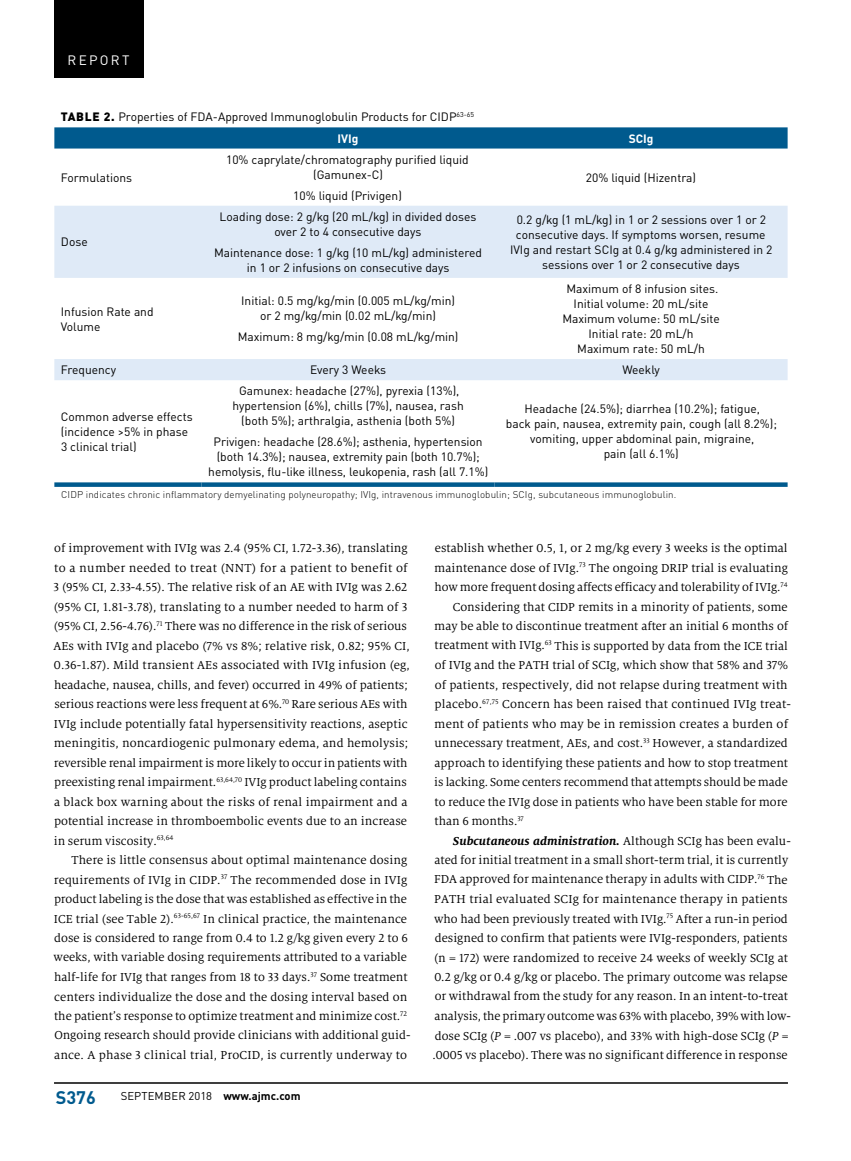
<style>
.page{position:relative;width:851px;height:1161px;background:#fff}
.page>*{position:absolute;margin:0;border:0;box-sizing:border-box;transform-origin:0 0}
.t1{font:700 18px "DINOT";color:#005a8e}
.t2{font:13.5px "DINOT";letter-spacing:.17em;color:#fff}
.t3{font:12.75px/19.5px "Milo Serif OT";color:#000}
.t4{font:italic 700 12.75px "Milo Serif OT";color:#000}
.t5{font:12px/15px "DINOT";color:#000;text-align:center}
.t6{font:700 12px "DINOT";color:#fff}
.t7{font:11.25px "DINOT";letter-spacing:.01em;color:#000}
.t8{font:300 9.75px "DINOT";letter-spacing:.01em;color:#000}
.s1{font-weight:900}
.s2{font-weight:700;color:#fff}
.s3{font-weight:700}
.s4{font-weight:400;font-style:normal}
.s5{font-style:italic}
</style>
<div class="page">
<hr style="left:54px;top:1082px;width:734px;height:2px;background:#000">
<div style="left:54px;top:0;width:89px;height:78px;background:#000"></div>
<svg style="left:54px;top:127px;width:733px;height:22px"></svg>
<svg style="left:54px;top:206px;width:733px;height:174px;fill:#dfeaf7"></svg>
<div style="left:54px;top:482px;width:147px;height:5px;background:#005a8e"></div>
<div style="left:201px;top:482px;width:293px;height:5px;background:#005a8e"></div>
<div style="left:494px;top:482px;width:293px;height:5px;background:#005a8e"></div>
<p class="t2" style="left:68px;top:52px;width:63px">REPORT</p>
<p class="t5" style="left:337px;top:106px;width:138px;line-height:21.1px;text-align:left;text-indent:-277px"><span class="s1">TABLE 2.</span> Properties of FDA-Approved Immunoglobulin Products for CIDP<sup>63-65<br></sup><span class="s2">IVIg</span></p>
<p class="t5" style="left:61px;top:170px;width:73px">Formulations</p>
<p class="t5" style="left:61px;top:234px;width:28px">Dose</p>
<p class="t5" style="left:226px;top:152px;width:244px">10% caprylate/chromatography purified liquid (Gamunex-C)</p>
<p class="t5" style="left:293px;top:188px;width:110px">10% liquid (Privigen)</p>
<p class="t5" style="left:220px;top:209px;width:258px">Loading dose: 2 g/kg (20 mL/kg) in divided doses over 2 to 4 consecutive days</p>
<p class="t5" style="left:214px;top:245px;width:269px">Maintenance dose: 1 g/kg (10 mL/kg) administered in 1 or 2 infusions on consecutive days</p>
<p class="t5" style="left:61px;top:304px;width:94px;text-align:left">Infusion Rate and<br>Volume</p>
<p class="t5" style="left:241px;top:293px;width:215px">Initial: 0.5 mg/kg/min (0.005 mL/kg/min) or 2 mg/kg/min (0.02 mL/kg/min)</p>
<p class="t5" style="left:238px;top:329px;width:222px">Maximum: 8 mg/kg/min (0.08 mL/kg/min)</p>
<p class="t6" style="left:628px;top:130px;width:26px">SCIg</p>
<p class="t5" style="left:586px;top:170px;width:112px">20% liquid (Hizentra)</p>
<p class="t5" style="left:510px;top:212px;width:264px">0.2 g/kg (1 mL/kg) in 1 or 2 sessions over 1 or 2 consecutive days. If symptoms worsen, resume IVIg and restart SCIg at 0.4 g/kg administered in 2 sessions over 1 or 2 consecutive days</p>
<p class="t5" style="left:562px;top:281px;width:159px">Maximum of 8 infusion sites.<br>Initial volume: 20 mL/site<br>Maximum volume: 50 mL/site<br>Initial rate: 20 mL/h<br>Maximum rate: 50 mL/h</p>
<p class="t5" style="left:61px;top:362px;width:57px">Frequency</p>
<p class="t5" style="left:310px;top:362px;width:77px">Every 3 Weeks</p>
<p class="t5" style="left:622px;top:362px;width:39px">Weekly</p>
<p class="t5" style="left:61px;top:409px;width:133px;text-align:left">Common adverse effects (incidence &gt;5% in phase<br>3 clinical trial)</p>
<p class="t5" style="left:232px;top:383px;width:233px">Gamunex: headache (27%), pyrexia (13%), hypertension (6%), chills (7%), nausea, rash (both 5%); arthralgia, asthenia (both 5%)</p>
<p class="t5" style="left:208px;top:434px;width:281px">Privigen: headache (28.6%); asthenia, hypertension (both 14.3%); nausea, extremity pain (both 10.7%); hemolysis, flu-like illness, leukopenia, rash (all 7.1%)</p>
<p class="t5" style="left:506px;top:401px;width:272px">Headache (24.5%); diarrhea (10.2%); fatigue,<br>back pain, nausea, extremity pain, cough (all 8.2%); vomiting, upper abdominal pain, migraine,<br>pain (all 6.1%)</p>
<p class="t8" style="left:61px;top:489px;width:616px">CIDP indicates chronic inflammatory demyelinating polyneuropathy; IVIg, intravenous immunoglobulin; SCIg, subcutaneous immunoglobulin.</p>
<p class="t3" style="left:53px;top:539px;width:358px">of improvement with IVIg was 2.4 (95% CI, 1.72-3.36), translating to a number needed to treat (NNT) for a patient to benefit of 3 (95% CI, 2.33-4.55). The relative risk of an AE with IVIg was 2.62 (95% CI, 1.81-3.78), translating to a number needed to harm of 3 (95% CI, 2.56-4.76).<sup>71</sup> There was no difference in the risk of serious AEs with IVIg and placebo (7% vs 8%; relative risk, 0.82; 95% CI, 0.36-1.87). Mild transient AEs associated with IVIg infusion (eg, headache, nausea, chills, and fever) occurred in 49% of patients; serious reactions were less frequent at 6%.<sup>70</sup> Rare serious AEs with IVIg include potentially fatal hypersensitivity reactions, aseptic meningitis, noncardiogenic pulmonary edema, and hemolysis; reversible renal impairment is more likely to occur in patients with preexisting renal impairment.<sup>63,64,70</sup> IVIg product labeling contains a black box warning about the risks of renal impairment and a potential increase in thromboembolic events due to an increase in serum viscosity.<sup>63,64</sup></p>
<p class="t3" style="left:54px;top:851px;width:358px;text-indent:18px">There is little consensus about optimal maintenance dosing requirements of IVIg in CIDP.<sup>37</sup> The recommended dose in IVIg product labeling is the dose that was established as effective in the ICE trial (see Table 2).<sup>63-65,67</sup> In clinical practice, the maintenance dose is considered to range from 0.4 to 1.2 g/kg given every 2 to 6 weeks, with variable dosing requirements attributed to a variable half-life for IVIg that ranges from 18 to 33 days.<sup>37</sup> Some treatment centers individualize the dose and the dosing interval based on the patient’s response to optimize treatment and minimize cost.<sup>72<br></sup>Ongoing research should provide clinicians with additional guid&shy;ance. A phase 3 clinical trial, ProCID, is currently underway to</p>
<h1 class="t1" style="left:56px;top:1086px;width:41px">S376</h1>
<p class="t7" style="left:121px;top:1089px;width:181px">SEPTEMBER 2018 <span class="s3">www.ajmc.com</span></p>
<p class="t3" style="left:435px;top:539px;width:354px">establish whether 0.5, 1, or 2 mg/kg every 3 weeks is the optimal</p>
<p class="t3" style="left:434px;top:558px;width:355px">maintenance dose of IVIg.<sup>73</sup> The ongoing DRIP trial is evaluating</p>
<p class="t3" style="left:434px;top:578px;width:355px">how more frequent dosing affects efficacy and tolerability of IVIg.<sup>74</sup></p>
<p class="t3" style="left:452px;top:597px;width:336px">Considering that CIDP remits in a minority of patients, some</p>
<p class="t3" style="left:434px;top:617px;width:355px">may be able to discontinue treatment after an initial 6 months of</p>
<p class="t3" style="left:434px;top:636px;width:355px">treatment with IVIg.<sup>63</sup> This is supported by data from the ICE trial</p>
<p class="t3" style="left:435px;top:656px;width:355px">of IVIg and the PATH trial of SCIg, which show that 58% and 37%</p>
<p class="t3" style="left:435px;top:675px;width:354px">of patients, respectively, did not relapse during treatment with</p>
<p class="t3" style="left:434px;top:695px;width:358px">placebo.<sup>67,75</sup> Concern has been raised that continued IVIg treat-</p>
<p class="t3" style="left:434px;top:714px;width:355px">ment of patients who may be in remission creates a burden of</p>
<p class="t3" style="left:434px;top:734px;width:355px">unnecessary treatment, AEs, and cost.<sup>33</sup> However, a standardized</p>
<p class="t3" style="left:434px;top:753px;width:355px">approach to identifying these patients and how to stop treatment</p>
<p class="t3" style="left:434px;top:773px;width:355px">is lacking. Some centers recommend that attempts should be made</p>
<p class="t3" style="left:434px;top:792px;width:354px">to reduce the IVIg dose in patients who have been stable for more</p>
<p class="t3" style="left:434px;top:812px;width:91px">than 6 months.<sup>37</sup></p>
<p class="t4" style="left:453px;top:834px;width:340px">Subcutaneous administration. <span class="s4">Although SCIg has been evalu-</span></p>
<p class="t3" style="left:434px;top:851px;width:355px">ated for initial treatment in a small short-term trial, it is currently</p>
<p class="t3" style="left:434px;top:870px;width:355px">FDA approved for maintenance therapy in adults with CIDP.<sup>76</sup> The</p>
<p class="t3" style="left:434px;top:890px;width:355px">PATH trial evaluated SCIg for maintenance therapy in patients</p>
<p class="t3" style="left:434px;top:909px;width:355px">who had been previously treated with IVIg.<sup>75</sup> After a run-in period</p>
<p class="t3" style="left:435px;top:929px;width:354px">designed to confirm that patients were IVIg-responders, patients</p>
<p class="t3" style="left:434px;top:948px;width:355px">(n = 172) were randomized to receive 24 weeks of weekly SCIg at</p>
<p class="t3" style="left:434px;top:968px;width:354px">0.2 g/kg or 0.4 g/kg or placebo. The primary outcome was relapse</p>
<p class="t3" style="left:435px;top:987px;width:355px">or withdrawal from the study for any reason. In an intent-to-treat</p>
<p class="t3" style="left:434px;top:1007px;width:358px">analysis, the primary outcome was 63% with placebo, 39% with low-</p>
<p class="t3" style="left:435px;top:1026px;width:355px">dose SCIg (<span class="s5">P</span> = .007 vs placebo), and 33% with high-dose SCIg (<span class="s5">P</span> =</p>
<p class="t3" style="left:432px;top:1046px;width:356px">.0005 vs placebo). There was no significant difference in response</p>
</div>
